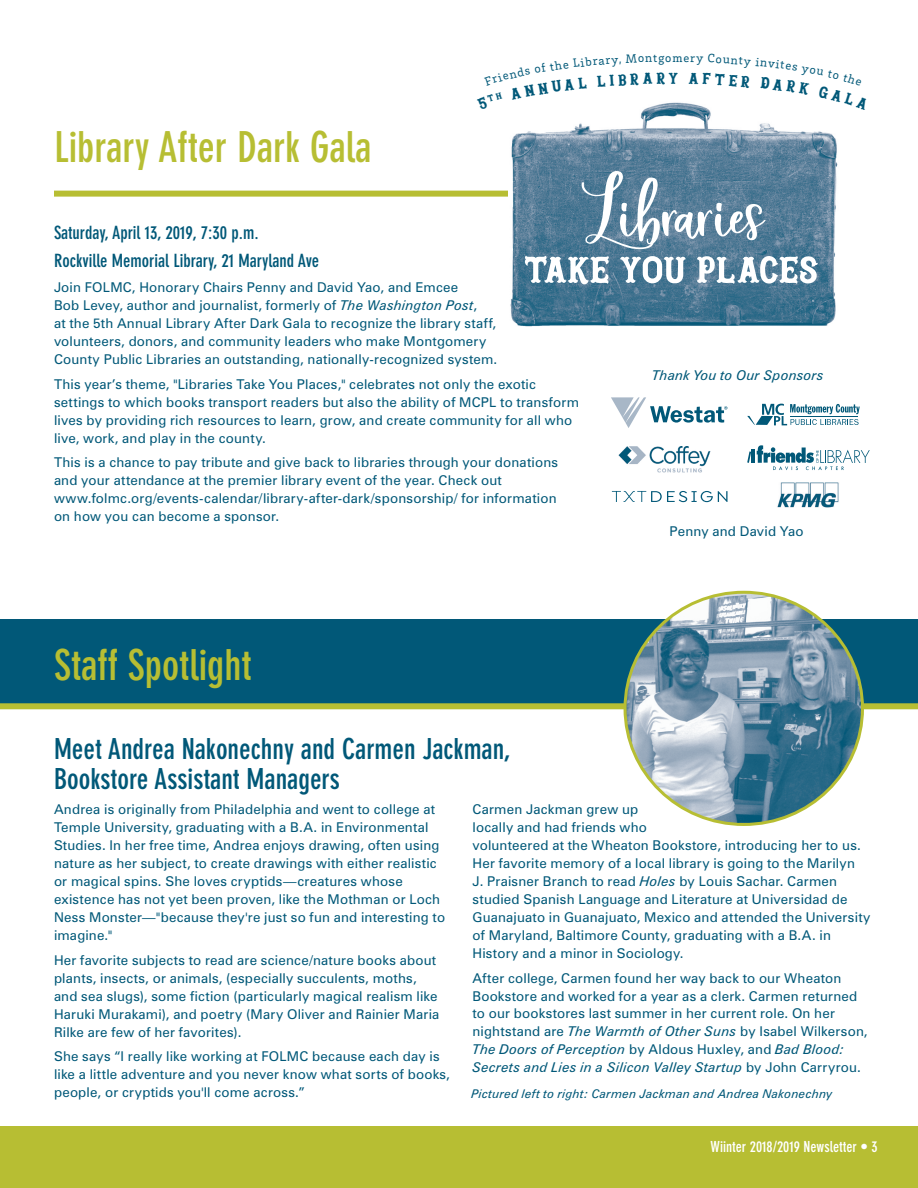
<style>
.page{position:relative;width:918px;height:1188px;background:#fff}
.page>*{position:absolute;margin:0;border:0;box-sizing:border-box;transform-origin:0 0}
.t1{font:119.4px "Bushel And Peck Script";color:#fff}
.t2{font:56.7px "Blastrick Normal";letter-spacing:-.02em;color:#fff}
.t3{font:700 condensed 42px "DIN Neuzeit Grotesk";color:#b7be33}
.t4{font:700 condensed 28.5px/30px "DIN Neuzeit Grotesk";color:#015878}
.t5{font:24.3px "Blastrick Normal";color:#015878}
.t6{font:700 condensed 18px/28.3px "DIN Neuzeit Grotesk";color:#015878}
.t7{font:700 condensed 15px "DIN Neuzeit Grotesk";color:#fff}
.t8{font:13.5px/18px "Zurich BT";letter-spacing:.015em;color:#015878}
.t9{font:italic 13.5px "Zurich BT";letter-spacing:.01em;color:#015878}
.t10{font:12.3px "Brix Slab";color:#015878}
.t11{font:italic 12px "Zurich BT";letter-spacing:.01em;color:#015878}
.s1{font-style:italic}
</style>
<div class="page">
<div style="left:0;top:619px;width:918px;height:86px;background:#015878"></div>
<div style="left:0;top:1126px;width:918px;height:62px;background:#b7be33"></div>
<div style="left:54px;top:191px;width:706px;height:6px;background:#b7be33"></div>
<div style="left:0;top:703px;width:918px;height:6px;background:#b7be33"></div>
<img style="left:625px;top:592px;width:237px;height:232px">
<svg style="left:611px;top:397px;width:117px;height:31px"></svg>
<svg style="left:747px;top:404px;width:113px;height:21px"></svg>
<hr style="left:791px;top:416px;width:67px;height:1px;background:#015878">
<img style="left:619px;top:447px;width:92px;height:26px">
<svg style="left:747px;top:445px;width:123px;height:25px"></svg>
<svg style="left:612px;top:491px;width:116px;height:11px"></svg>
<img style="left:509px;top:102px;width:329px;height:225px">
<img style="left:777px;top:482px;width:62px;height:25px">
<svg style="left:509px;top:102px;width:156px;height:8px"></svg>
<svg style="left:684px;top:102px;width:154px;height:8px"></svg>
<p class="t10" style="left:665px;top:50px;width:19px">om</p>
<h3 class="t5" style="left:669px;top:66px;width:12px">y</h3>
<h3 class="t3" style="left:54px;top:123px;width:319px">Library After Dark Gala</h3>
<h1 class="t1" style="left:582px;top:157px;width:183px">Libraries</h1>
<h2 class="t2" style="left:525px;top:240px;width:297px">take you places</h2>
<h3 class="t6" style="left:54px;top:218px;width:267px">Saturday, April 13, 2019, 7:30 p.m.<br>Rockville Memorial Library, 21 Maryland Ave</h3>
<p class="t8" style="left:54px;top:278px;width:445px">Join FOLMC, Honorary Chairs Penny and David Yao, and Emcee<br>Bob Levey, author and journalist, formerly of <span class="s1">The Washington Post</span>,<br>at the 5th Annual Library After Dark Gala to recognize the library staff, volunteers, donors, and community leaders who make Montgomery County Public Libraries an outstanding, nationally-recognized system.</p>
<p class="t8" style="left:54px;top:375px;width:527px">This year’s theme, "Libraries Take You Places," celebrates not only the exotic settings to which books transport readers but also the ability of MCPL to transform lives by providing rich resources to learn, grow, and create community for all who live, work, and play in the county.</p>
<p class="t8" style="left:54px;top:453px;width:506px">This is a chance to pay tribute and give back to libraries through your donations and your attendance at the premier library event of the year. Check out www.folmc.org/events-calendar/library-after-dark/sponsorship/ for information on how you can become a sponsor.</p>
<p class="t9" style="left:652px;top:367px;width:173px">Thank You to Our Sponsors</p>
<h3 class="t3" style="left:54px;top:641px;width:199px">Staff Spotlight</h3>
<p class="t8" style="left:670px;top:522px;width:135px">Penny and David Yao</p>
<h3 class="t4" style="left:54px;top:734px;width:459px">Meet Andrea Nakonechny and Carmen Jackman,<br>Bookstore Assistant Managers</h3>
<p class="t8" style="left:54px;top:800px;width:393px">Andrea is originally from Philadelphia and went to college at Temple University, graduating with a B.A. in Environmental Studies. In her free time, Andrea enjoys drawing, often using nature as her subject, to create drawings with either realistic or magical spins. She loves cryptids—creatures whose existence has not yet been proven, like the Mothman or Loch Ness Monster—"because they're just so fun and interesting to imagine."</p>
<p class="t8" style="left:54px;top:951px;width:387px">Her favorite subjects to read are science/nature books about plants, insects, or animals, (especially succulents, moths, and sea slugs), some fiction (particularly magical realism like Haruki Murakami), and poetry (Mary Oliver and Rainier Maria Rilke are few of her favorites).</p>
<p class="t8" style="left:54px;top:1047px;width:398px">She says “I really like working at FOLMC because each day is like a little adventure and you never know what sorts of books, people, or cryptids you'll come across.”</p>
<p class="t8" style="left:472px;top:800px;width:400px">Carmen Jackman grew up<br>locally and had friends who<br>volunteered at the Wheaton Bookstore, introducing her to us.<br>Her favorite memory of a local library is going to the Marilyn<br>J. Praisner Branch to read <span class="s1">Holes</span> by Louis Sachar. Carmen studied Spanish Language and Literature at Universidad de Guanajuato in Guanajuato, Mexico and attended the University of Maryland, Baltimore County, graduating with a B.A. in History and a minor in Sociology.</p>
<p class="t8" style="left:472px;top:969px;width:397px">After college, Carmen found her way back to our Wheaton Bookstore and worked for a year as a clerk. Carmen returned to our bookstores last summer in her current role. On her nightstand are <span class="s1">The Warmth of Other Suns</span> by Isabel Wilkerson, <span class="s1">The Doors of Perception</span> by Aldous Huxley, and <span class="s1">Bad Blood:<br>Secrets and Lies in a Silicon Valley Startup</span> by John Carryrou.</p>
<p class="t11" style="left:471px;top:1086px;width:363px">Pictured left to right: Carmen Jackman and Andrea Nakonechny</p>
<p class="t7" style="left:711px;top:1138px;width:169px">Wiinter 2018/2019 Newsletter • 3</p>
</div>
